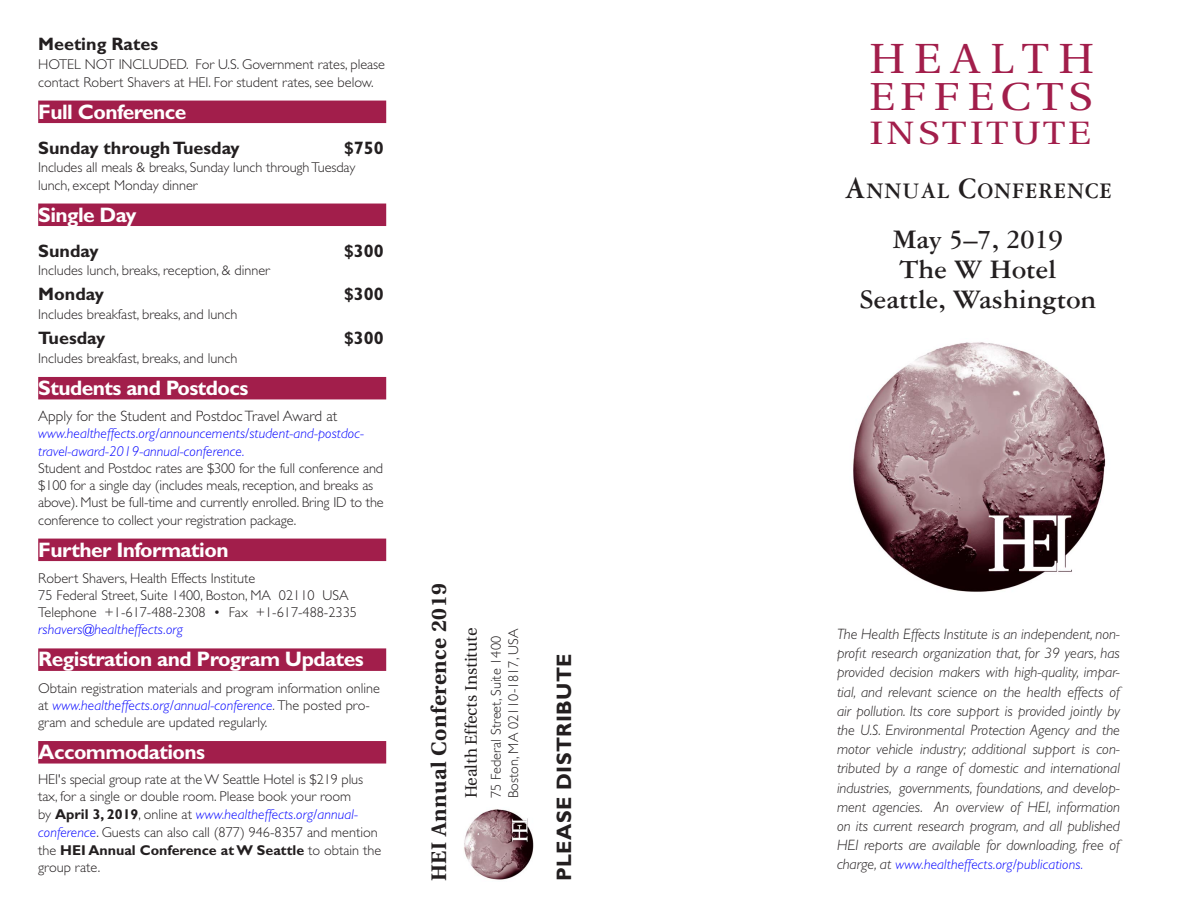
<style>
.page{position:relative;width:1188px;height:918px;background:#fff}
.page>*{position:absolute;margin:0;border:0;box-sizing:border-box;transform-origin:0 0}
.t1{font:42px "Utopia";letter-spacing:.205em;color:#a21e4b;scale:1.06 1}
.t2{font:39px "Utopia";letter-spacing:.14em;color:#a21e4b;scale:1.08 1}
.t3{font:32.25px "Utopia";letter-spacing:.07em;color:#a21e4b;scale:1.25 1}
.t4{font:700 28.5px/30px "Garamond Three";color:#231f20;text-align:center}
.t5{font:700 23.7px "Garamond Three";letter-spacing:.04em;color:#231f20;scale:.93 1}
.t6{font:700 21px "Gill Sans";letter-spacing:-.025em;color:#fff}
.t7{font:700 21px "Utopia";letter-spacing:.03em;color:#231f20}
.t8{font:700 21px "Gill Sans";letter-spacing:.02em;color:#231f20}
.t9{font:700 18px "Gill Sans";color:#231f20}
.t10{font:700 18px "Gill Sans";color:#231f20}
.t11{font:16.5px "Utopia";color:#231f20}
.t12{font:italic 300 15px/19.2px "Gill Sans";color:#231f20;text-align:justify}
.t13{font:300 15px "Gill Sans";color:#231f20}
.t14{font:300 14.25px/17.2px "Gill Sans";color:#231f20}
.t15{font:italic 300 14.25px/17.2px "Gill Sans";letter-spacing:.01em;color:#00f}
.s1{font-style:inherit}
.s2{font-style:italic;color:#00f}
.s3{font-style:italic}
.s4{font-weight:700}
.s5{font-size:31.65px}
.s6{font-size:15px;color:#231f20}
</style>
<div class="page">
<img style="left:464px;top:809px;width:70px;height:71px">
<img style="left:853px;top:342px;width:253px;height:250px">
<div style="left:38px;top:101px;width:348px;height:22px;background:#a21e4b"></div>
<div style="left:38px;top:204px;width:348px;height:22px;background:#a21e4b"></div>
<div style="left:38px;top:377px;width:348px;height:22px;background:#a21e4b"></div>
<div style="left:38px;top:539px;width:348px;height:22px;background:#a21e4b"></div>
<div style="left:38px;top:648px;width:348px;height:23px;background:#a21e4b"></div>
<div style="left:38px;top:741px;width:348px;height:23px;background:#a21e4b"></div>
<p class="t9" style="left:38px;top:33px;width:121px">Meeting Rates</p>
<p class="t14" style="left:38px;top:56px;width:348px">HOTEL NOT INCLUDED. For U.S. Government rates, please contact Robert Shavers at HEI. For student rates, see below.</p>
<h3 class="t6" style="left:38px;top:99px;width:150px">Full Conference</h3>
<p class="t9" style="left:38px;top:137px;width:203px">Sunday through Tuesday</p>
<p class="t10" style="left:344px;top:137px;width:41px">$750</p>
<p class="t14" style="left:38px;top:159px;width:319px">Includes all meals &amp; breaks, Sunday lunch through Tuesday lunch, except Monday dinner</p>
<h3 class="t6" style="left:38px;top:202px;width:100px">Single Day</h3>
<p class="t9" style="left:38px;top:240px;width:62px"><span class="s1">S</span>unday</p>
<p class="t9" style="left:344px;top:240px;width:41px">$300</p>
<p class="t14" style="left:38px;top:262px;width:233px">Includes lunch, breaks, reception, &amp; dinner</p>
<p class="t9" style="left:38px;top:284px;width:67px">Monday</p>
<p class="t9" style="left:344px;top:284px;width:41px">$300</p>
<p class="t14" style="left:38px;top:306px;width:201px">Includes breakfast, breaks, and lunch</p>
<p class="t9" style="left:38px;top:328px;width:69px">Tuesday</p>
<p class="t9" style="left:344px;top:328px;width:41px">$300</p>
<p class="t14" style="left:38px;top:350px;width:201px">Includes breakfast, breaks, and lunch</p>
<h3 class="t6" style="left:38px;top:375px;width:212px">Students and Postdocs</h3>
<p class="t13" style="left:38px;top:408px;width:301px">Apply for the Student and Postdoc Travel Award at</p>
<p class="t15" style="left:38px;top:425px;width:327px">www.healtheffects.org/announcements/student-and-postdoc&shy;travel-award-2019-annual-conference.</p>
<p class="t14" style="left:38px;top:460px;width:347px">Student and Postdoc rates are $300 for the full conference and $100 for a single day (includes meals, reception, and breaks as above). Must be full-time and currently enrolled. Bring ID to the conference to collect your registration package.</p>
<h3 class="t6" style="left:38px;top:537px;width:192px">Further Information</h3>
<p class="t14" style="left:38px;top:569px;width:320px">Robert Shavers, Health Effects Institute<br>75 Federal Street, Suite 1400, Boston, MA 02110 USA<br>Telephone +1-617-488-2308 • Fax +1-617-488-2335</p>
<p class="t15" style="left:38px;top:621px;width:146px">rshavers@healtheffects.org</p>
<h3 class="t6" style="left:38px;top:647px;width:327px">Registration and Program Updates</h3>
<p class="t14" style="left:38px;top:679px;width:343px">Obtain registration materials and program information online at <span class="s2">www.healtheffects.org/annual-conference</span><span class="s3">.</span> The posted pro&shy;gram and schedule are updated regularly.</p>
<h3 class="t6" style="left:38px;top:740px;width:169px">Accommodations</h3>
<p class="t14" style="left:38px;top:770px;width:345px;line-height:17.7px">HEI's special group rate at the W Seattle Hotel is $219 plus tax, for a single or double room. Please book your room<br>by <span class="s4">April 3, 2019</span>, online at <span class="s2">www.healtheffects.org/annual&shy;conference</span>. Guests can also call (877) 946-8357 and mention the <span class="s4">HEI Annual Conference at W Seattle</span> to obtain the group rate.</p>
<h3 class="t7" style="left:427px;top:881px;width:300px;rotate:-90deg">HEI Annual Conference 2019</h3>
<p class="t11" style="left:462px;top:798px;width:172px;rotate:-90deg">Health Effects Institute</p>
<p class="t14" style="left:487px;top:798px;width:171px;rotate:-90deg">75 Federal Street, Suite 1400<br>Boston, MA 02110-1817, USA</p>
<h3 class="t8" style="left:552px;top:881px;width:229px;rotate:-90deg">PLEASE DISTRIBUTE</h3>
<h1 class="t1" style="left:869px;top:36px;width:213px">HEALTH</h1>
<h2 class="t2" style="left:869px;top:76px;width:208px">EFFECTS</h2>
<h3 class="t3" style="left:869px;top:115px;width:179px">INSTITUTE</h3>
<h3 class="t5" style="left:844px;top:177px;width:289px"><span class="s5">A</span>NNUAL <span class="s5">C</span>ONFERENCE</h3>
<h3 class="t4" style="left:860px;top:224px;width:238px">May 5–7, 2019<br>The W Hotel<br>Seattle, Washington</h3>
<p class="t12" style="left:837px;top:624px;width:285px">The Health Effects Institute is an independent, non&shy;profit research organization that, for 39 years, has provided decision makers with high-quality, impar&shy;tial, and relevant science on the health effects of air pollution. Its core support is provided jointly by the U.S. Environmental Protection Agency and the motor vehicle industry; additional support is con&shy;tributed by a range of domestic and international industries, governments, foundations, and develop&shy;ment agencies. An overview of HEI, information on its current research program, and all published HEI reports are available for downloading, free of</p>
<p class="t15" style="left:837px;top:856px;width:248px"><span class="s6">charge, at</span> www.healtheffects.org/publications.</p>
</div>
